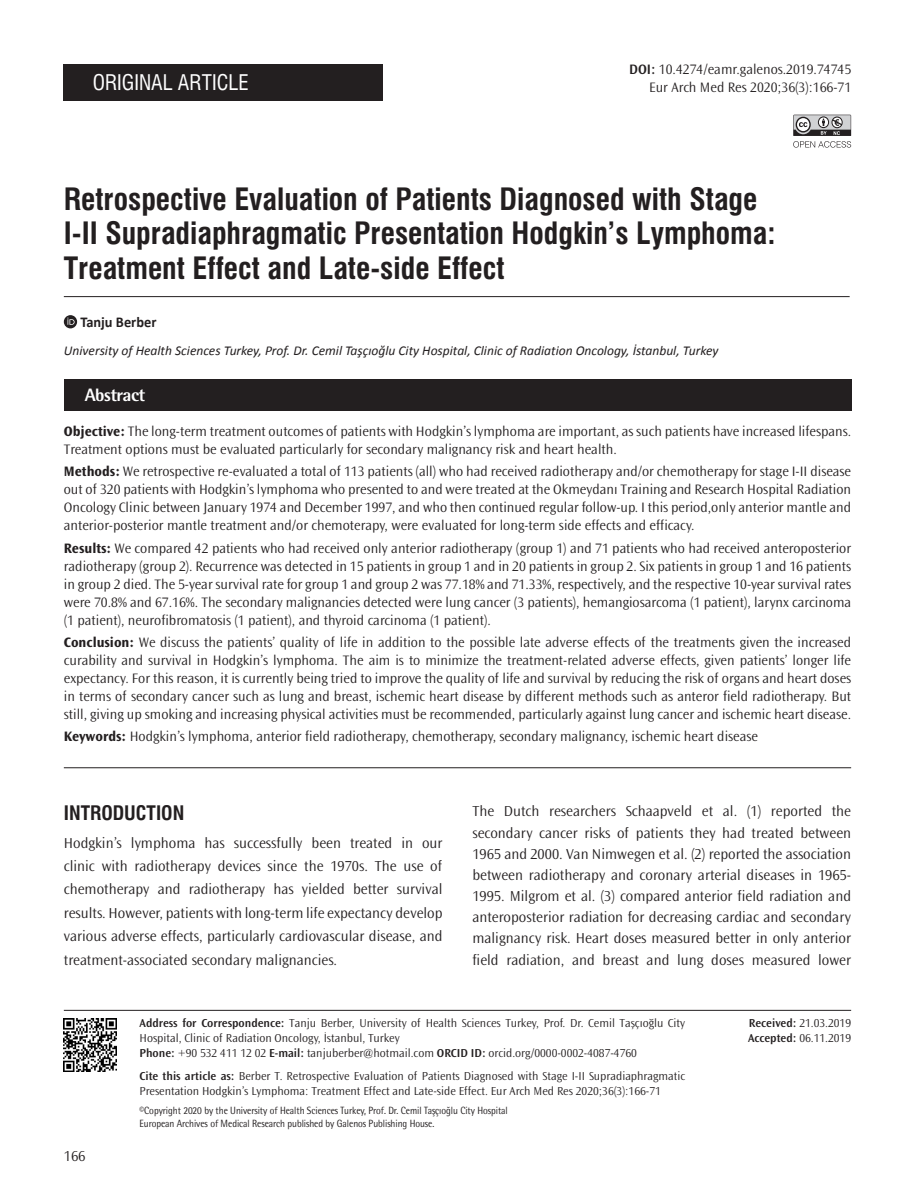
<style>
.page{position:relative;width:915px;height:1191px;background:#fff}
.page>*{position:absolute;margin:0;border:0;box-sizing:border-box;transform-origin:0 0}
.BASLIK{font:30px/34.5px "Swiss Condensed Bold Tr";color:#231f20}
.BASLIK-2{font:21px "Swiss Condensed Tr";color:#fff}
.ARA_BASLIK{font:19.5px "Swiss Condensed Bold Tr";color:#231f20}
.t1{font:800 18px "Rotis Semi Sans Std";letter-spacing:-.025em;color:#fff}
.YAZI{font:300 15px/21.1px "Ocean Sans Std";color:#231f20;text-align:justify}
.YAZARLAR{font:700 15px "Calibri";color:#231f20;scale:.96 1}
.OZET{font:300 14.25px/18px "Ocean Sans Std";color:#231f20;text-align:justify}
.SAYFA_NO{font:300 14.25px "Ocean Sans Std";color:#231f20}
.KURUM{font:italic 13.5px "Calibri";color:#231f20}
.YAZI-2{font:300 12px/15px "Ocean Sans Std";color:#231f20}
.CİTE_AS{font:300 12px/15px "Ocean Sans Std";color:#231f20}
.t2{font:10.5px "Rotis Semi Sans Std";letter-spacing:-.005em;color:#231f20;scale:.9 1}
.s1{font-weight:600}
.s2{font-weight:700}
</style>
<div class="page">
<div style="left:64px;top:379px;width:786px;height:31px;background:#231f20"></div>
<svg style="left:64px;top:315px;width:13px;height:13px"></svg>
<svg style="left:67px;top:317px;width:8px;height:8px"></svg>
<hr style="left:64px;top:296px;width:785px;height:1px;background:#231f20">
<div style="left:64px;top:64px;width:319px;height:37px;background:#231f20"></div>
<hr style="left:64px;top:1010px;width:786px;height:1px;background:#231f20">
<hr style="left:64px;top:767px;width:786px;height:1px;background:#231f20">
<svg style="left:793px;top:115px;width:57px;height:33px"></svg>
<img style="left:63px;top:1018px;width:53px;height:54px">
<p class="BASLIK-2" style="left:93px;top:70px;width:158px">ORIGINAL ARTICLE</p>
<p class="OZET" style="left:629px;top:61px;width:223px"><span class="s1">DOI:</span> 10.4274/eamr.galenos.2019.74745</p>
<p class="SAYFA_NO" style="left:649px;top:80px;width:203px">Eur Arch Med Res 2020;36(3):166-71</p>
<p class="BASLIK" style="left:64px;top:182px;width:713px">Retrospective Evaluation of Patients Diagnosed with Stage<br>I-II Supradiaphragmatic Presentation Hodgkin’s Lymphoma:<br>Treatment Effect and Late-side Effect</p>
<p class="YAZARLAR" style="left:80px;top:313px;width:81px">Tanju Berber</p>
<p class="KURUM" style="left:64px;top:342px;width:656px">University of Health Sciences Turkey, Prof. Dr. Cemil Taşçıoğlu City Hospital, Clinic of Radiation Oncology, İstanbul, Turkey</p>
<p class="t1" style="left:85px;top:383px;width:62px">Abstract</p>
<p class="OZET" style="left:64px;top:422px;width:788px"><span class="s2">Objective:</span> The long-term treatment outcomes of patients with Hodgkin’s lymphoma are important, as such patients have increased lifespans.<br>Treatment options must be evaluated particularly for secondary malignancy risk and heart health.</p>
<p class="OZET" style="left:64px;top:463px;width:788px"><span class="s2">Methods:</span> We retrospective re-evaluated a total of 113 patients (all) who had received radiotherapy and/or chemotherapy for stage I-II disease out of 320 patients with Hodgkin’s lymphoma who presented to and were treated at the Okmeydanı Training and Research Hospital Radiation Oncology Clinic between January 1974 and December 1997, and who then continued regular follow-up. I this period,only anterior mantle and anterior-posterior mantle treatment and/or chemoterapy, were evaluated for long-term side effects and efficacy.</p>
<p class="OZET" style="left:64px;top:539px;width:788px"><span class="s2">Results:</span> We compared 42 patients who had received only anterior radiotherapy (group 1) and 71 patients who had received anteroposterior radiotherapy (group 2). Recurrence was detected in 15 patients in group 1 and in 20 patients in group 2. Six patients in group 1 and 16 patients in group 2 died. The 5-year survival rate for group 1 and group 2 was 77.18% and 71.33%, respectively, and the respective 10-year survival rates were 70.8% and 67.16%. The secondary malignancies detected were lung cancer (3 patients), hemangiosarcoma (1 patient), larynx carcinoma (1 patient), neurofibromatosis (1 patient), and thyroid carcinoma (1 patient).</p>
<p class="OZET" style="left:64px;top:633px;width:788px"><span class="s2">Conclusion:</span> We discuss the patients’ quality of life in addition to the possible late adverse effects of the treatments given the increased curability and survival in Hodgkin’s lymphoma. The aim is to minimize the treatment-related adverse effects, given patients’ longer life expectancy. For this reason, it is currently being tried to improve the quality of life and survival by reducing the risk of organs and heart doses in terms of secondary cancer such as lung and breast, ischemic heart disease by different methods such as anteror field radiotherapy. But still, giving up smoking and increasing physical activities must be recommended, particularly against lung cancer and ischemic heart disease.</p>
<p class="OZET" style="left:64px;top:727px;width:695px"><span class="s2">Keywords:</span> Hodgkin’s lymphoma, anterior field radiotherapy, chemotherapy, secondary malignancy, ischemic heart disease</p>
<p class="ARA_BASLIK" style="left:64px;top:801px;width:122px">INTRODUCTION</p>
<p class="YAZI" style="left:64px;top:831px;width:380px;line-height:23.4px">Hodgkin’s lymphoma has successfully been treated in our clinic with radiotherapy devices since the 1970s. The use of chemotherapy and radiotherapy has yielded better survival results. However, patients with long-term life expectancy develop various adverse effects, particularly cardiovascular disease, and treatment-associated secondary malignancies.</p>
<p class="YAZI" style="left:472px;top:801px;width:380px">The Dutch researchers Schaapveld et al. (1) reported the secondary cancer risks of patients they had treated between 1965 and 2000. Van Nimwegen et al. (2) reported the association between radiotherapy and coronary arterial diseases in 1965- 1995. Milgrom et al. (3) compared anterior field radiation and anteroposterior radiation for decreasing cardiac and secondary malignancy risk. Heart doses measured better in only anterior field radiation, and breast and lung doses measured lower</p>
<p class="YAZI" style="left:64px;top:1146px;width:23px">166</p>
<p class="YAZI-2" style="left:139px;top:1016px;width:547px"><span class="s1">Address for Correspondence:</span> Tanju Berber, University of Health Sciences Turkey, Prof. Dr. Cemil Taşçıoğlu City<br>Hospital, Clinic of Radiation Oncology, İstanbul, Turkey</p>
<p class="YAZI-2" style="left:139px;top:1046px;width:498px"><span class="s1">Phone:</span> +90 532 411 12 02 <span class="s1">E-mail:</span> tanjuberber@hotmail.com <span class="s1">ORCID ID:</span> orcid.org/0000-0002-4087-4760</p>
<p class="CİTE_AS" style="left:139px;top:1068px;width:547px"><span class="s1">Cite this article as:</span> Berber T. Retrospective Evaluation of Patients Diagnosed with Stage I-II Supradiaphragmatic<br>Presentation Hodgkin’s Lymphoma: Treatment Effect and Late-side Effect. Eur Arch Med Res 2020;36(3):166-71</p>
<p class="t2" style="left:139px;top:1104px;width:410px">©Copyright 2020 by the University of Health Sciences Turkey, Prof. Dr. Cemil Taşçıoğlu City Hospital</p>
<p class="t2" style="left:139px;top:1117px;width:329px">European Archives of Medical Research published by Galenos Publishing House.</p>
<p class="YAZI-2" style="left:748px;top:1016px;width:104px"><span class="s1">Received:</span> 21.03.2019</p>
<p class="YAZI-2" style="left:747px;top:1031px;width:105px"><span class="s1">Accepted:</span> 06.11.2019</p>
</div>
